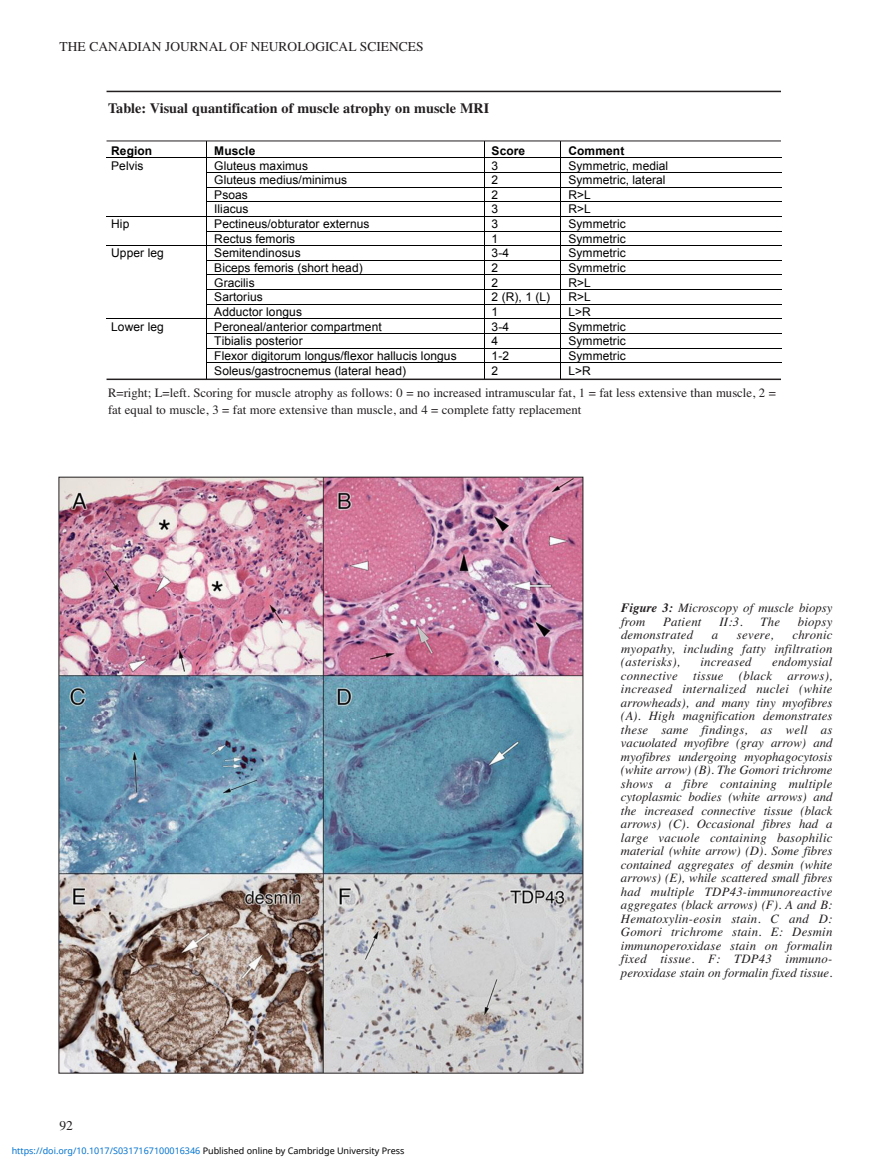
<style>
.page{position:relative;width:891px;height:1175px;background:#fff}
.page>*{position:absolute;margin:0;border:0;box-sizing:border-box;transform-origin:0 0}
.t1{font:700 14.25px "Times";color:#231f20}
.t2{font:13.5px "Times";color:#231f20}
.t3{font:italic 12.75px/13.5px "Times";letter-spacing:.02em;color:#231f20;text-align:justify}
.t4{font:12.75px/16.5px "Times";color:#231f20}
.t5{font:italic 12.75px/13.5px "Times";color:#231f20}
.t6{font:12px "Arial";letter-spacing:.01em;color:#000}
.t7{font:700 12px "Arial";letter-spacing:.01em;color:#000}
.t8{font:9px "Noto Sans";color:#0172cf}
.s1{color:#000}
.s2{font-weight:700}
</style>
<div class="page">
<img style="left:61px;top:479px;width:520px;height:592px">
<hr style="left:107px;top:157px;width:99px;height:1px;background:#000">
<hr style="left:207px;top:157px;width:277px;height:1px;background:#000">
<hr style="left:485px;top:157px;width:76px;height:1px;background:#000">
<hr style="left:561px;top:157px;width:220px;height:1px;background:#000">
<hr style="left:207px;top:172px;width:277px;height:1px;background:#000">
<hr style="left:485px;top:172px;width:76px;height:1px;background:#000">
<hr style="left:561px;top:172px;width:220px;height:1px;background:#000">
<hr style="left:207px;top:187px;width:277px;height:1px;background:#000">
<hr style="left:485px;top:187px;width:76px;height:1px;background:#000">
<hr style="left:561px;top:187px;width:220px;height:1px;background:#000">
<hr style="left:207px;top:201px;width:277px;height:1px;background:#000">
<hr style="left:485px;top:201px;width:76px;height:1px;background:#000">
<hr style="left:561px;top:201px;width:220px;height:1px;background:#000">
<hr style="left:107px;top:216px;width:99px;height:1px;background:#000">
<hr style="left:207px;top:216px;width:277px;height:1px;background:#000">
<hr style="left:485px;top:216px;width:76px;height:1px;background:#000">
<hr style="left:561px;top:216px;width:220px;height:1px;background:#000">
<hr style="left:207px;top:231px;width:277px;height:1px;background:#000">
<hr style="left:485px;top:231px;width:76px;height:1px;background:#000">
<hr style="left:561px;top:231px;width:220px;height:1px;background:#000">
<hr style="left:107px;top:245px;width:99px;height:1px;background:#000">
<hr style="left:207px;top:245px;width:277px;height:1px;background:#000">
<hr style="left:485px;top:245px;width:76px;height:1px;background:#000">
<hr style="left:561px;top:245px;width:220px;height:1px;background:#000">
<hr style="left:207px;top:260px;width:277px;height:1px;background:#000">
<hr style="left:485px;top:260px;width:76px;height:1px;background:#000">
<hr style="left:561px;top:260px;width:220px;height:1px;background:#000">
<hr style="left:207px;top:274px;width:277px;height:1px;background:#000">
<hr style="left:485px;top:274px;width:76px;height:1px;background:#000">
<hr style="left:561px;top:274px;width:220px;height:1px;background:#000">
<hr style="left:207px;top:289px;width:277px;height:1px;background:#000">
<hr style="left:485px;top:289px;width:76px;height:1px;background:#000">
<hr style="left:561px;top:289px;width:220px;height:1px;background:#000">
<hr style="left:207px;top:304px;width:277px;height:1px;background:#000">
<hr style="left:485px;top:304px;width:76px;height:1px;background:#000">
<hr style="left:561px;top:304px;width:220px;height:1px;background:#000">
<hr style="left:107px;top:319px;width:99px;height:1px;background:#000">
<hr style="left:207px;top:319px;width:277px;height:1px;background:#000">
<hr style="left:485px;top:319px;width:76px;height:1px;background:#000">
<hr style="left:561px;top:319px;width:220px;height:1px;background:#000">
<hr style="left:207px;top:333px;width:277px;height:1px;background:#000">
<hr style="left:485px;top:333px;width:76px;height:1px;background:#000">
<hr style="left:561px;top:333px;width:220px;height:1px;background:#000">
<hr style="left:207px;top:348px;width:277px;height:1px;background:#000">
<hr style="left:485px;top:348px;width:76px;height:1px;background:#000">
<hr style="left:561px;top:348px;width:220px;height:1px;background:#000">
<hr style="left:207px;top:362px;width:277px;height:1px;background:#000">
<hr style="left:485px;top:362px;width:76px;height:1px;background:#000">
<hr style="left:561px;top:362px;width:220px;height:1px;background:#000">
<svg style="left:206px;top:142px;width:1px;height:236px"></svg>
<svg style="left:484px;top:142px;width:1px;height:236px"></svg>
<hr style="left:107px;top:378px;width:674px;height:2px;background:#231f20">
<hr style="left:107px;top:91px;width:674px;height:1px;background:#231f20">
<hr style="left:107px;top:141px;width:674px;height:1px;background:#231f20">
<p class="t2" style="left:60px;top:38px;width:366px">THE CANADIAN JOURNAL OF NEUROLOGICAL SCIENCES</p>
<p class="t1" style="left:108px;top:99px;width:383px">Table: Visual quantification of muscle atrophy on muscle MRI</p>
<p class="t7" style="left:111px;top:144px;width:43px">Region</p>
<p class="t7" style="left:214px;top:144px;width:43px">Muscle</p>
<p class="t7" style="left:492px;top:144px;width:35px">Score</p>
<p class="t7" style="left:568px;top:144px;width:57px">Comment</p>
<p class="t6" style="left:111px;top:159px;width:34px">Pelvis</p>
<p class="t6" style="left:214px;top:159px;width:95px">Gluteus maximus</p>
<p class="t6" style="left:492px;top:159px;width:8px">3</p>
<p class="t6" style="left:568px;top:159px;width:101px">Symmetric, medial</p>
<p class="t6" style="left:214px;top:173px;width:134px">Gluteus medius/minimus</p>
<p class="t6" style="left:492px;top:173px;width:8px">2</p>
<p class="t6" style="left:568px;top:173px;width:99px">Symmetric, lateral</p>
<p class="t6" style="left:214px;top:188px;width:35px">Psoas</p>
<p class="t6" style="left:492px;top:188px;width:8px">2</p>
<p class="t6" style="left:568px;top:188px;width:24px">R&gt;L</p>
<p class="t6" style="left:214px;top:202px;width:36px">Iliacus</p>
<p class="t6" style="left:492px;top:202px;width:8px">3</p>
<p class="t6" style="left:568px;top:202px;width:24px">R&gt;L</p>
<p class="t6" style="left:111px;top:217px;width:20px">Hip</p>
<p class="t6" style="left:214px;top:217px;width:157px">Pectineus/obturator externus</p>
<p class="t6" style="left:492px;top:217px;width:8px">3</p>
<p class="t6" style="left:568px;top:217px;width:59px">Symmetric</p>
<p class="t6" style="left:214px;top:232px;width:82px">Rectus femoris</p>
<p class="t6" style="left:492px;top:232px;width:8px">1</p>
<p class="t6" style="left:568px;top:232px;width:59px">Symmetric</p>
<p class="t6" style="left:111px;top:246px;width:54px">Upper leg</p>
<p class="t6" style="left:214px;top:246px;width:88px">Semitendinosus</p>
<p class="t6" style="left:492px;top:246px;width:19px">3-4</p>
<p class="t6" style="left:568px;top:246px;width:59px">Symmetric</p>
<p class="t6" style="left:214px;top:261px;width:150px">Biceps femoris (short head)</p>
<p class="t6" style="left:492px;top:261px;width:8px">2</p>
<p class="t6" style="left:568px;top:261px;width:59px">Symmetric</p>
<p class="t6" style="left:214px;top:276px;width:42px">Gracilis</p>
<p class="t6" style="left:492px;top:276px;width:8px">2</p>
<p class="t6" style="left:568px;top:276px;width:24px">R&gt;L</p>
<p class="t6" style="left:214px;top:290px;width:50px">Sartorius</p>
<p class="t6" style="left:492px;top:290px;width:60px">2 (R), 1 (L)</p>
<p class="t6" style="left:568px;top:290px;width:24px">R&gt;L</p>
<p class="t6" style="left:214px;top:305px;width:89px">Adductor longus</p>
<p class="t6" style="left:492px;top:305px;width:8px">1</p>
<p class="t6" style="left:568px;top:305px;width:24px">L&gt;R</p>
<p class="t6" style="left:111px;top:320px;width:54px">Lower leg</p>
<p class="t6" style="left:214px;top:320px;width:169px">Peroneal/anterior compartment</p>
<p class="t6" style="left:492px;top:320px;width:19px">3-4</p>
<p class="t6" style="left:568px;top:320px;width:59px">Symmetric</p>
<p class="t6" style="left:214px;top:334px;width:90px">Tibialis posterior</p>
<p class="t6" style="left:492px;top:334px;width:8px">4</p>
<p class="t6" style="left:568px;top:334px;width:59px">Symmetric</p>
<p class="t6" style="left:214px;top:349px;width:244px">Flexor digitorum longus/flexor hallucis longus</p>
<p class="t6" style="left:492px;top:349px;width:19px">1-2</p>
<p class="t6" style="left:568px;top:349px;width:59px">Symmetric</p>
<p class="t6" style="left:214px;top:364px;width:193px">Soleus/gastrocnemus (lateral head)</p>
<p class="t6" style="left:492px;top:364px;width:8px">2</p>
<p class="t6" style="left:568px;top:364px;width:24px">L&gt;R</p>
<p class="t4" style="left:108px;top:384px;width:669px">R=right; L=left. Scoring for muscle atrophy as follows: 0 = no increased intramuscular fat, 1 = fat less extensive than muscle, 2 = fat equal to muscle, 3 = fat more extensive than muscle, and 4 = complete fatty replacement</p>
<p class="t2" style="left:60px;top:1117px;width:15px">92</p>
<p class="t8" style="left:12px;top:1143px;width:394px">https://doi.org/10.1017/S0317167100016346 <span class="s1">Published online by Cambridge University Press</span></p>
<p class="t5" style="left:621px;top:601px;width:213px"><span class="s2">Figure 3:</span> Microscopy of muscle biopsy from</p>
<p class="t3" style="left:663px;top:614px;width:40px">Patient</p>
<p class="t3" style="left:719px;top:614px;width:25px">II:3.</p>
<p class="t3" style="left:760px;top:614px;width:21px">The</p>
<p class="t3" style="left:798px;top:614px;width:36px">biopsy</p>
<p class="t3" style="left:621px;top:628px;width:74px">demonstrated</p>
<p class="t3" style="left:712px;top:628px;width:8px">a</p>
<p class="t3" style="left:737px;top:628px;width:38px">severe,</p>
<p class="t3" style="left:621px;top:628px;width:213px;text-indent:171px">chronic myopathy, including fatty infiltration (asterisks),</p>
<p class="t3" style="left:621px;top:655px;width:213px;text-indent:151px">endomysial connective tissue (black arrows), increased internalized nuclei (white arrowheads), and many tiny myofibres (A). High magnification demonstrates these same findings, as well as vacuolated myofibre (gray arrow) and myofibres undergoing myophagocytosis (white arrow) (B). The Gomori trichrome shows a fibre containing multiple cytoplasmic bodies (white arrows) and the increased connective tissue (black arrows) (C). Occasional fibres had a large vacuole containing basophilic material (white arrow) (D). Some fibres contained aggregates of desmin (white arrows) (E), while scattered small fibres had multiple TDP43-immunoreactive aggregates (black arrows) (F). A and B:<br>Hematoxylin-eosin stain. C and D:<br>Gomori trichrome stain. E: Desmin immunoperoxidase stain on formalin fixed tissue. F: TDP43 immuno&shy;peroxidase stain on formalin fixed tissue.</p>
<p class="t3" style="left:701px;top:655px;width:53px">increased</p>
</div>
